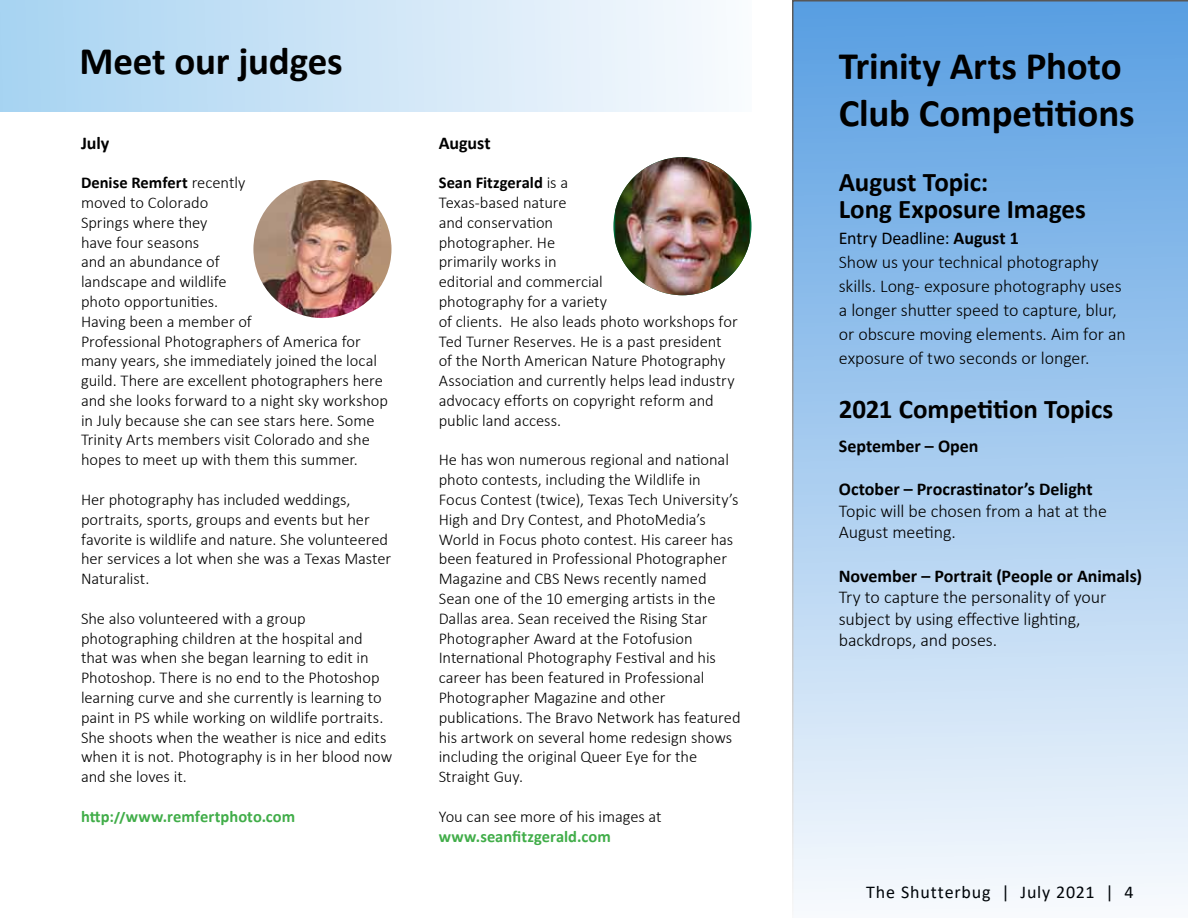
<style>
.page{position:relative;width:1188px;height:918px;background:#fff}
.page>*{position:absolute;margin:0;border:0;box-sizing:border-box;transform-origin:0 0}
.t1{font:700 39px/46.8px "Calibri";letter-spacing:-.005em;color:#000}
.t2{font:700 27px/27px "Calibri";letter-spacing:-.005em;color:#000}
.t3{font:300 18px/24px "Calibri";letter-spacing:-.01em;color:#000}
.t4{font:700 18px "Calibri";color:#000}
.t5{font:18px "Calibri";letter-spacing:.045em;color:#000}
.t6{font:300 16.5px/19.8px "Calibri";letter-spacing:-.005em;color:#000}
.t7{font:700 16.5px "Calibri";letter-spacing:.005em;color:#41ad49}
.s1{font-weight:700}
.s2{font-weight:400}
</style>
<div class="page">
<div style="left:0;top:0;width:752px;height:112px;background:linear-gradient(to right,#a7d3f1,#f9fbfe)"></div>
<img style="left:615px;top:157px;width:135px;height:138px">
<img style="left:253px;top:180px;width:139px;height:138px;border-radius:69px">
<svg style="left:792px;top:0;width:396px;height:900px;background:#a6cbee"></svg>
<h1 class="t1" style="left:80px;top:37px;width:265px">Meet our judges</h1>
<h1 class="t1" style="left:839px;top:42px;width:297px">Trinity Arts Photo<br>Club Competitions</h1>
<p class="t4" style="left:81px;top:130px;width:30px">July</p>
<p class="t6" style="left:81px;top:173px;width:309px"><span class="s1">Denise Remfert</span> recently<br>moved to Colorado<br>Springs where they<br>have four seasons<br>and an abundance of<br>landscape and wildlife<br>photo opportunities.<br>Having been a member of<br>Professional Photographers of America for many years, she immediately joined the local guild. There are excellent photographers here and she looks forward to a night sky workshop in July because she can see stars here. Some<br>Trinity Arts members visit Colorado and she hopes to meet up with them this summer.</p>
<p class="t6" style="left:81px;top:489px;width:312px">Her photography has included weddings, portraits, sports, groups and events but her favorite is wildlife and nature. She volunteered her services a lot when she was a Texas Master Naturalist.</p>
<p class="t6" style="left:81px;top:608px;width:313px">She also volunteered with a group photographing children at the hospital and that was when she began learning to edit in Photoshop. There is no end to the Photoshop learning curve and she currently is learning to paint in PS while working on wildlife portraits.<br>She shoots when the weather is nice and edits when it is not. Photography is in her blood now and she loves it.</p>
<p class="t7" style="left:81px;top:805px;width:216px">http://www.remfertphoto.com</p>
<p class="t4" style="left:439px;top:130px;width:54px">August</p>
<p class="t6" style="left:439px;top:173px;width:300px"><span class="s1">Sean Fitzgerald</span> is a<br>Texas-based nature<br>and conservation<br>photographer. He<br>primarily works in<br>editorial and commercial<br>photography for a variety<br>of clients. He also leads photo workshops for<br>Ted Turner Reserves. He is a past president of the North American Nature Photography<br>Association and currently helps lead industry advocacy efforts on copyright reform and public land access.</p>
<p class="t6" style="left:439px;top:450px;width:303px">He has won numerous regional and national photo contests, including the Wildlife in Focus Contest (twice), Texas Tech University’s High and Dry Contest, and PhotoMedia’s World in Focus photo contest. His career has been featured in Professional Photographer Magazine and CBS News recently named Sean one of the 10 emerging artists in the Dallas area. Sean received the Rising Star Photographer Award at the Fotofusion International Photography Festival and his career has been featured in Professional Photographer Magazine and other publications. The Bravo Network has featured his artwork on several home redesign shows including the original Queer Eye for the Straight Guy.</p>
<p class="t6" style="left:439px;top:806px;width:224px">You can see more of his images at</p>
<p class="t7" style="left:439px;top:824px;width:174px">www.seanfitzgerald.com</p>
<h2 class="t2" style="left:839px;top:168px;width:249px">August Topic:<br>Long Exposure Images</h2>
<p class="t3" style="left:839px;top:226px;width:288px"><span class="s2">Entry Deadline:</span> <span class="s1">August 1<br></span>Show us your technical photography skills. Long- exposure photography uses a longer shutter speed to capture, blur, or obscure moving elements. Aim for an exposure of two seconds or longer.</p>
<h2 class="t2" style="left:839px;top:395px;width:276px">2021 Competition Topics</h2>
<p class="t4" style="left:839px;top:433px;width:141px">September – Open</p>
<p class="t4" style="left:839px;top:477px;width:255px">October – Procrastinator’s Delight</p>
<p class="t3" style="left:839px;top:500px;width:270px;line-height:21.6px">Topic will be chosen from a hat at the<br>August meeting.</p>
<p class="t4" style="left:839px;top:563px;width:305px">November – Portrait (People or Animals)</p>
<p class="t3" style="left:839px;top:586px;width:269px;line-height:21.6px">Try to capture the personality of your subject by using effective lighting, backdrops, and poses.</p>
<p class="t5" style="left:866px;top:880px;width:269px">The Shutterbug | July 2021 | 4</p>
</div>
